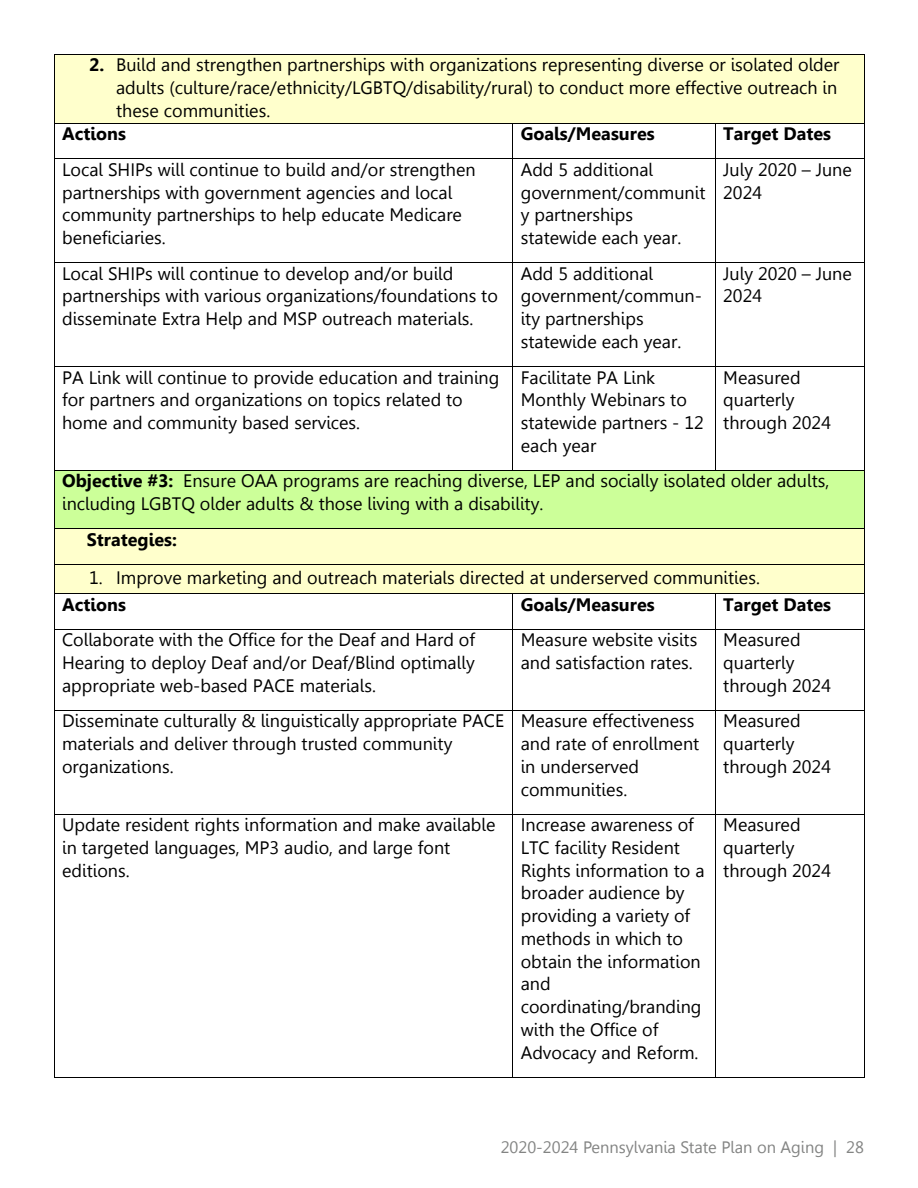
<style>
.page{position:relative;width:918px;height:1188px;background:#fff}
.page>*{position:absolute;margin:0;border:0;box-sizing:border-box;transform-origin:0 0}
.t1{font:18px/22.8px "Gisha";color:#000}
.t2{font:700 18px "Gisha";color:#000}
.t3{font:16.5px "Gisha";color:#838483}
.s1{font-weight:700}
</style>
<div class="page">
<div style="left:62px;top:55px;width:794px;height:22px;background:#ffc"></div>
<div style="left:62px;top:77px;width:794px;height:23px;background:#ffc"></div>
<div style="left:62px;top:100px;width:794px;height:23px;background:#ffc"></div>
<hr style="left:54px;top:54px;width:810px;height:1px;background:#000">
<hr style="left:54px;top:55px;width:1px;height:68px;background:#000">
<hr style="left:864px;top:55px;width:1px;height:68px;background:#000">
<hr style="left:54px;top:123px;width:458px;height:1px;background:#000">
<hr style="left:513px;top:123px;width:202px;height:1px;background:#000">
<hr style="left:716px;top:123px;width:148px;height:1px;background:#000">
<hr style="left:54px;top:124px;width:1px;height:35px;background:#000">
<hr style="left:512px;top:124px;width:1px;height:35px;background:#000">
<hr style="left:715px;top:124px;width:1px;height:35px;background:#000">
<hr style="left:864px;top:124px;width:1px;height:35px;background:#000">
<hr style="left:54px;top:159px;width:458px;height:1px;background:#000">
<hr style="left:513px;top:159px;width:202px;height:1px;background:#000">
<hr style="left:716px;top:159px;width:148px;height:1px;background:#000">
<hr style="left:54px;top:159px;width:1px;height:103px;background:#000">
<hr style="left:512px;top:159px;width:1px;height:103px;background:#000">
<hr style="left:715px;top:159px;width:1px;height:103px;background:#000">
<hr style="left:864px;top:159px;width:1px;height:103px;background:#000">
<hr style="left:54px;top:262px;width:458px;height:1px;background:#000">
<hr style="left:513px;top:262px;width:202px;height:1px;background:#000">
<hr style="left:716px;top:262px;width:148px;height:1px;background:#000">
<hr style="left:54px;top:263px;width:1px;height:103px;background:#000">
<hr style="left:512px;top:263px;width:1px;height:103px;background:#000">
<hr style="left:715px;top:263px;width:1px;height:103px;background:#000">
<hr style="left:864px;top:263px;width:1px;height:103px;background:#000">
<hr style="left:54px;top:366px;width:458px;height:1px;background:#000">
<hr style="left:513px;top:366px;width:202px;height:1px;background:#000">
<hr style="left:716px;top:366px;width:148px;height:1px;background:#000">
<hr style="left:54px;top:367px;width:1px;height:103px;background:#000">
<hr style="left:512px;top:367px;width:1px;height:103px;background:#000">
<hr style="left:715px;top:367px;width:1px;height:103px;background:#000">
<hr style="left:864px;top:367px;width:1px;height:103px;background:#000">
<div style="left:62px;top:471px;width:794px;height:22px;background:#cf9"></div>
<div style="left:62px;top:493px;width:794px;height:35px;background:#cf9"></div>
<hr style="left:54px;top:470px;width:458px;height:1px;background:#000">
<hr style="left:513px;top:470px;width:202px;height:1px;background:#000">
<hr style="left:716px;top:470px;width:148px;height:1px;background:#000">
<hr style="left:54px;top:471px;width:1px;height:57px;background:#000">
<hr style="left:864px;top:471px;width:1px;height:57px;background:#000">
<div style="left:62px;top:529px;width:794px;height:35px;background:#ffc"></div>
<hr style="left:54px;top:528px;width:810px;height:1px;background:#000">
<hr style="left:54px;top:529px;width:1px;height:35px;background:#000">
<hr style="left:864px;top:529px;width:1px;height:35px;background:#000">
<div style="left:54px;top:564px;width:810px;height:29px;background:#ffc"></div>
<hr style="left:54px;top:564px;width:810px;height:1px;background:#000">
<svg style="left:54px;top:565px;width:1px;height:28px"></svg>
<hr style="left:54px;top:593px;width:458px;height:1px;background:#000">
<hr style="left:513px;top:593px;width:202px;height:1px;background:#000">
<hr style="left:716px;top:593px;width:148px;height:1px;background:#000">
<svg style="left:864px;top:564px;width:1px;height:30px"></svg>
<hr style="left:54px;top:594px;width:1px;height:35px;background:#000">
<hr style="left:512px;top:594px;width:1px;height:35px;background:#000">
<hr style="left:715px;top:594px;width:1px;height:35px;background:#000">
<hr style="left:864px;top:594px;width:1px;height:35px;background:#000">
<hr style="left:54px;top:629px;width:458px;height:1px;background:#000">
<hr style="left:513px;top:629px;width:202px;height:1px;background:#000">
<hr style="left:716px;top:629px;width:148px;height:1px;background:#000">
<hr style="left:54px;top:630px;width:1px;height:80px;background:#000">
<hr style="left:512px;top:630px;width:1px;height:80px;background:#000">
<hr style="left:715px;top:630px;width:1px;height:80px;background:#000">
<hr style="left:864px;top:630px;width:1px;height:80px;background:#000">
<hr style="left:54px;top:710px;width:458px;height:1px;background:#000">
<hr style="left:513px;top:710px;width:202px;height:1px;background:#000">
<hr style="left:716px;top:710px;width:148px;height:1px;background:#000">
<hr style="left:54px;top:711px;width:1px;height:103px;background:#000">
<hr style="left:512px;top:711px;width:1px;height:103px;background:#000">
<hr style="left:715px;top:711px;width:1px;height:103px;background:#000">
<hr style="left:864px;top:711px;width:1px;height:103px;background:#000">
<hr style="left:54px;top:814px;width:458px;height:1px;background:#000">
<hr style="left:513px;top:814px;width:202px;height:1px;background:#000">
<hr style="left:716px;top:814px;width:148px;height:1px;background:#000">
<hr style="left:54px;top:814px;width:1px;height:263px;background:#000">
<hr style="left:54px;top:1077px;width:458px;height:1px;background:#000">
<hr style="left:512px;top:814px;width:1px;height:263px;background:#000">
<hr style="left:513px;top:1077px;width:202px;height:1px;background:#000">
<hr style="left:715px;top:814px;width:1px;height:263px;background:#000">
<hr style="left:716px;top:1077px;width:148px;height:1px;background:#000">
<hr style="left:864px;top:814px;width:1px;height:263px;background:#000">
<p class="t1" style="left:89px;top:54px;width:752px"><span class="s1">2.</span> Build and strengthen partnerships with organizations representing diverse or isolated older</p>
<p class="t1" style="left:116px;top:77px;width:723px">adults (culture/race/ethnicity/LGBTQ/disability/rural) to conduct more effective outreach in</p>
<p class="t1" style="left:116px;top:99px;width:156px">these communities.</p>
<p class="t2" style="left:62px;top:124px;width:65px">Actions</p>
<p class="t2" style="left:521px;top:124px;width:135px">Goals/Measures</p>
<p class="t2" style="left:723px;top:124px;width:109px">Target Dates</p>
<p class="t1" style="left:62px;top:158px;width:415px">Local SHIPs will continue to build and/or strengthen partnerships with government agencies and local community partnerships to help educate Medicare beneficiaries.</p>
<p class="t1" style="left:521px;top:158px;width:186px">Add 5 additional government/communit y partnerships statewide each year.</p>
<p class="t1" style="left:723px;top:158px;width:130px">July 2020 – June<br>2024</p>
<p class="t1" style="left:62px;top:262px;width:437px">Local SHIPs will continue to develop and/or build partnerships with various organizations/foundations to disseminate Extra Help and MSP outreach materials.</p>
<p class="t1" style="left:521px;top:262px;width:183px">Add 5 additional government/commun&shy;ity partnerships statewide each year.</p>
<p class="t1" style="left:723px;top:262px;width:130px">July 2020 – June<br>2024</p>
<p class="t1" style="left:62px;top:366px;width:439px">PA Link will continue to provide education and training for partners and organizations on topics related to home and community based services.</p>
<p class="t1" style="left:521px;top:366px;width:185px">Facilitate PA Link<br>Monthly Webinars to statewide partners - 12 each year</p>
<p class="t1" style="left:723px;top:366px;width:109px">Measured quarterly through 2024</p>
<p class="t1" style="left:62px;top:470px;width:769px"><span class="s1">Objective #3:</span> Ensure OAA programs are reaching diverse, LEP and socially isolated older adults, including LGBTQ older adults &amp; those living with a disability.</p>
<p class="t2" style="left:87px;top:529px;width:92px">Strategies:</p>
<p class="t1" style="left:62px;top:565px;width:699px;line-height:26.5px;text-indent:27px">1. Improve marketing and outreach materials directed at underserved communities.<br><span class="s1">Actions</span></p>
<p class="t2" style="left:521px;top:594px;width:135px">Goals/Measures</p>
<p class="t2" style="left:723px;top:594px;width:109px">Target Dates</p>
<p class="t1" style="left:62px;top:629px;width:415px;text-align:justify">Collaborate with the Office for the Deaf and Hard of Hearing to deploy Deaf and/or Deaf/Blind optimally appropriate web-based PACE materials.</p>
<p class="t1" style="left:521px;top:629px;width:178px">Measure website visits and satisfaction rates.</p>
<p class="t1" style="left:723px;top:629px;width:109px">Measured quarterly through 2024</p>
<p class="t1" style="left:62px;top:710px;width:444px">Disseminate culturally &amp; linguistically appropriate PACE materials and deliver through trusted community organizations.</p>
<p class="t1" style="left:521px;top:710px;width:180px">Measure effectiveness and rate of enrollment in underserved communities.</p>
<p class="t1" style="left:723px;top:710px;width:109px">Measured quarterly through 2024</p>
<p class="t1" style="left:62px;top:813px;width:435px">Update resident rights information and make available in targeted languages, MP3 audio, and large font editions.</p>
<p class="t1" style="left:521px;top:813px;width:185px">Increase awareness of<br>LTC facility Resident<br>Rights information to a broader audience by providing a variety of methods in which to obtain the information and coordinating/branding with the Office of<br>Advocacy and Reform.</p>
<p class="t1" style="left:723px;top:813px;width:109px">Measured quarterly through 2024</p>
<p class="t3" style="left:501px;top:1138px;width:365px">2020-2024 Pennsylvania State Plan on Aging | 28</p>
</div>
